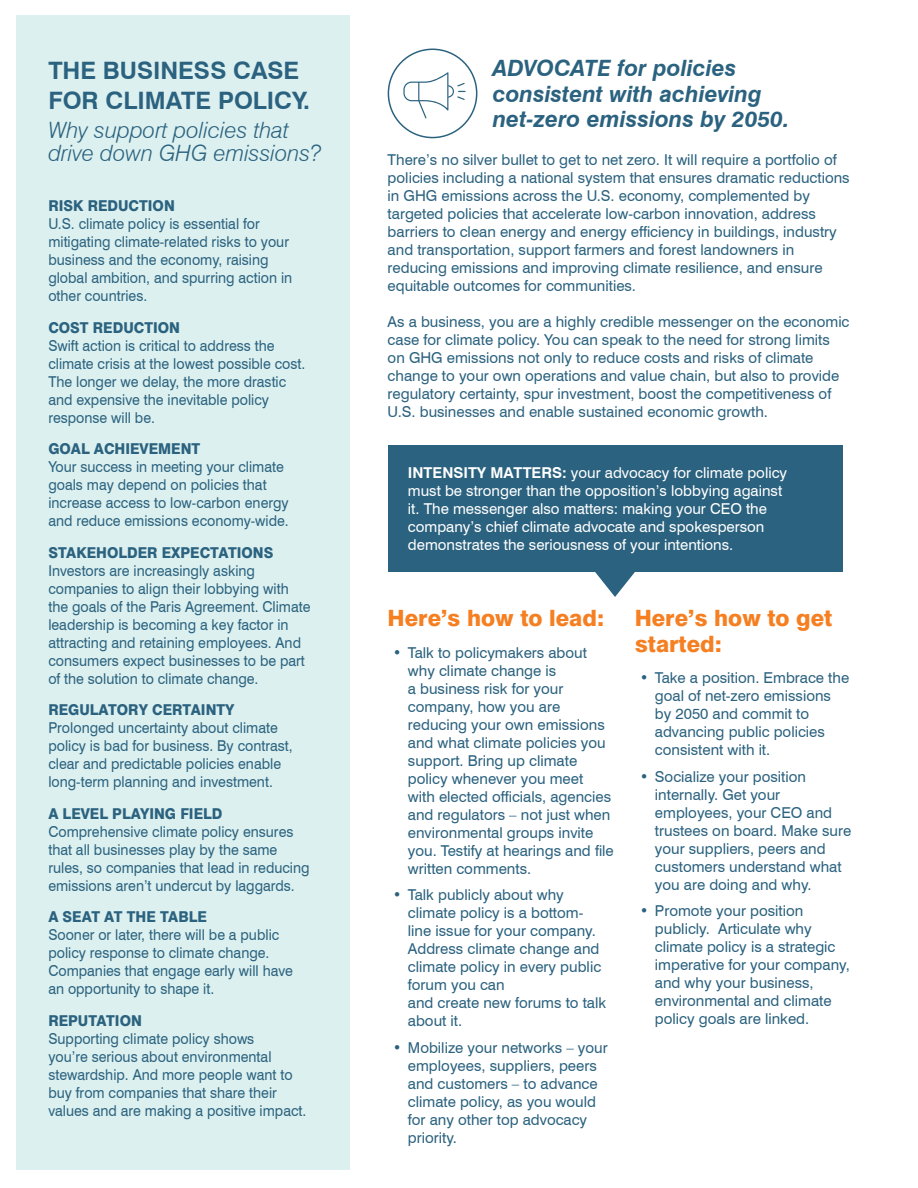
<style>
.page{position:relative;width:918px;height:1188px;background:#fff}
.page>*{position:absolute;margin:0;border:0;box-sizing:border-box;transform-origin:0 0}
.t1{font:700 24px/30px "Swiss 721 BT";color:#2b627f}
.AAA_Subhead{font:italic 700 22.5px/25.5px "Swiss 721 BT";color:#2b627f}
.Body{font:italic 300 22.5px/22.5px "Swiss 721 BT";color:#2b627f}
.t2{font:800 22.5px/25.5px "Swiss 721 BT";color:#f57f21}
.Body-2{font:15px/18px "Swiss 721 BT";color:#2b627f;scale:.94 1}
.Indented_Bullets{font:15px/18px "Swiss 721 BT";color:#2b627f}
.AAA_Subhead-2{font:15px/18px "Swiss 721 BT";color:#2b627f}
.Body-3{font:15px/18px "Swiss 721 BT";color:#2b627f}
.Body-4{font:15px/18px "Swiss 721 BT";color:#fff}
.Body-5{font:800 15px "Swiss 721 BT";color:#2b627f;scale:.94 1}
.s1{font-weight:800}
.s2{font-weight:700}
</style>
<div class="page">
<div style="left:16px;top:16px;width:334px;height:1154px;background:#dcf0ef"></div>
<svg style="left:403px;top:72px;width:63px;height:46px"></svg>
<div style="left:388px;top:49px;width:89px;height:89px;border:2px solid #2b627f;border-radius:50%"></div>
<div style="left:388px;top:445px;width:454px;height:127px;background:#2b627f"></div>
<svg style="left:595px;top:572px;width:40px;height:25px"></svg>
<h2 class="t1" style="left:48px;top:55px;width:263px">THE BUSINESS CASE<br>FOR CLIMATE POLICY.</h2>
<p class="Body" style="left:48px;top:119px;width:275px">Why support policies that drive down GHG emissions?</p>
<p class="Body-5" style="left:48px;top:197px;width:136px">RISK REDUCTION</p>
<p class="Body-2" style="left:48px;top:215px;width:261px">U.S. climate policy is essential for mitigating climate-related risks to your business and the economy, raising global ambition, and spurring action in other countries.</p>
<p class="Body-5" style="left:48px;top:318px;width:142px">COST REDUCTION</p>
<p class="Body-2" style="left:48px;top:336px;width:275px">Swift action is critical to address the climate crisis at the lowest possible cost.<br>The longer we delay, the more drastic and expensive the inevitable policy response will be.</p>
<p class="Body-5" style="left:48px;top:440px;width:163px">GOAL ACHIEVEMENT</p>
<p class="Body-2" style="left:48px;top:458px;width:257px">Your success in meeting your climate goals may depend on policies that increase access to low-carbon energy and reduce emissions economy-wide.</p>
<p class="Body-2" style="left:48px;top:543px;width:280px"><span class="s1">STAKEHOLDER EXPECTATIONS </span>Investors are increasingly asking companies to align their lobbying with the goals of the Paris Agreement. Climate leadership is becoming a key factor in attracting and retaining employees. And consumers expect businesses to be part of the solution to climate change.</p>
<p class="Body-5" style="left:48px;top:701px;width:200px">REGULATORY CERTAINTY</p>
<p class="Body-2" style="left:48px;top:719px;width:261px">Prolonged uncertainty about climate policy is bad for business. By contrast, clear and predictable policies enable long-term planning and investment.</p>
<p class="Body-2" style="left:48px;top:804px;width:279px"><span class="s1">A LEVEL PLAYING FIELD </span>Comprehensive climate policy ensures that all businesses play by the same rules, so companies that lead in reducing emissions aren’t undercut by laggards.</p>
<p class="Body-5" style="left:48px;top:908px;width:170px">A SEAT AT THE TABLE</p>
<p class="Body-2" style="left:48px;top:926px;width:262px">Sooner or later, there will be a public policy response to climate change.<br>Companies that engage early will have an opportunity to shape it.</p>
<p class="Body-5" style="left:48px;top:1011px;width:101px">REPUTATION</p>
<p class="Body-2" style="left:48px;top:1029px;width:276px">Supporting climate policy shows<br>you’re serious about environmental stewardship. And more people want to buy from companies that share their values and are making a positive impact.</p>
<p class="AAA_Subhead" style="left:493px;top:56px;width:298px">ADVOCATE for policies consistent with achieving net-zero emissions by 2050.</p>
<p class="AAA_Subhead-2" style="left:388px;top:151px;width:464px">There’s no silver bullet to get to net zero. It will require a portfolio of policies including a national system that ensures dramatic reductions in GHG emissions across the U.S. economy, complemented by targeted policies that accelerate low-carbon innovation, address barriers to clean energy and energy efficiency in buildings, industry and transportation, support farmers and forest landowners in reducing emissions and improving climate resilience, and ensure equitable outcomes for communities.</p>
<p class="Body-3" style="left:388px;top:313px;width:463px">As a business, you are a highly credible messenger on the economic case for climate policy. You can speak to the need for strong limits on GHG emissions not only to reduce costs and risks of climate change to your own operations and value chain, but also to provide regulatory certainty, spur investment, boost the competitiveness of U.S. businesses and enable sustained economic growth.</p>
<p class="Body-4" style="left:408px;top:464px;width:381px"><span class="s2">INTENSITY MATTERS:</span> your advocacy for climate policy must be stronger than the opposition’s lobbying against it. The messenger also matters: making your CEO the company’s chief climate advocate and spokesperson demonstrates the seriousness of your intentions.</p>
<h3 class="t2" style="left:388px;top:605px;width:218px">Here’s how to lead:</h3>
<p class="Indented_Bullets" style="left:408px;top:643px;width:207px;text-indent:-15px">• Talk to policymakers about why climate change is<br>a business risk for your company, how you are reducing your own emissions and what climate policies you support. Bring up climate policy whenever you meet with elected officials, agencies and regulators – not just when environmental groups invite you. Testify at hearings and file written comments.</p>
<p class="Indented_Bullets" style="left:408px;top:886px;width:200px;text-indent:-15px">• Talk publicly about why climate policy is a bottom&shy;line issue for your company.<br>Address climate change and climate policy in every public forum you can<br>and create new forums to talk about it.</p>
<p class="Indented_Bullets" style="left:408px;top:1038px;width:201px;text-indent:-15px">• Mobilize your networks – your employees, suppliers, peers and customers – to advance climate policy, as you would for any other top advocacy priority.</p>
<h3 class="t2" style="left:635px;top:605px;width:199px">Here’s how to get started:</h3>
<p class="Indented_Bullets" style="left:655px;top:669px;width:196px;text-indent:-15px">• Take a position. Embrace the goal of net-zero emissions by 2050 and commit to advancing public policies consistent with it.</p>
<p class="Indented_Bullets" style="left:655px;top:767px;width:198px;text-indent:-15px">• Socialize your position internally. Get your employees, your CEO and trustees on board. Make sure your suppliers, peers and customers understand what you are doing and why.</p>
<p class="Indented_Bullets" style="left:655px;top:902px;width:196px;text-indent:-15px">• Promote your position publicly. Articulate why climate policy is a strategic imperative for your company, and why your business, environmental and climate policy goals are linked.</p>
</div>
